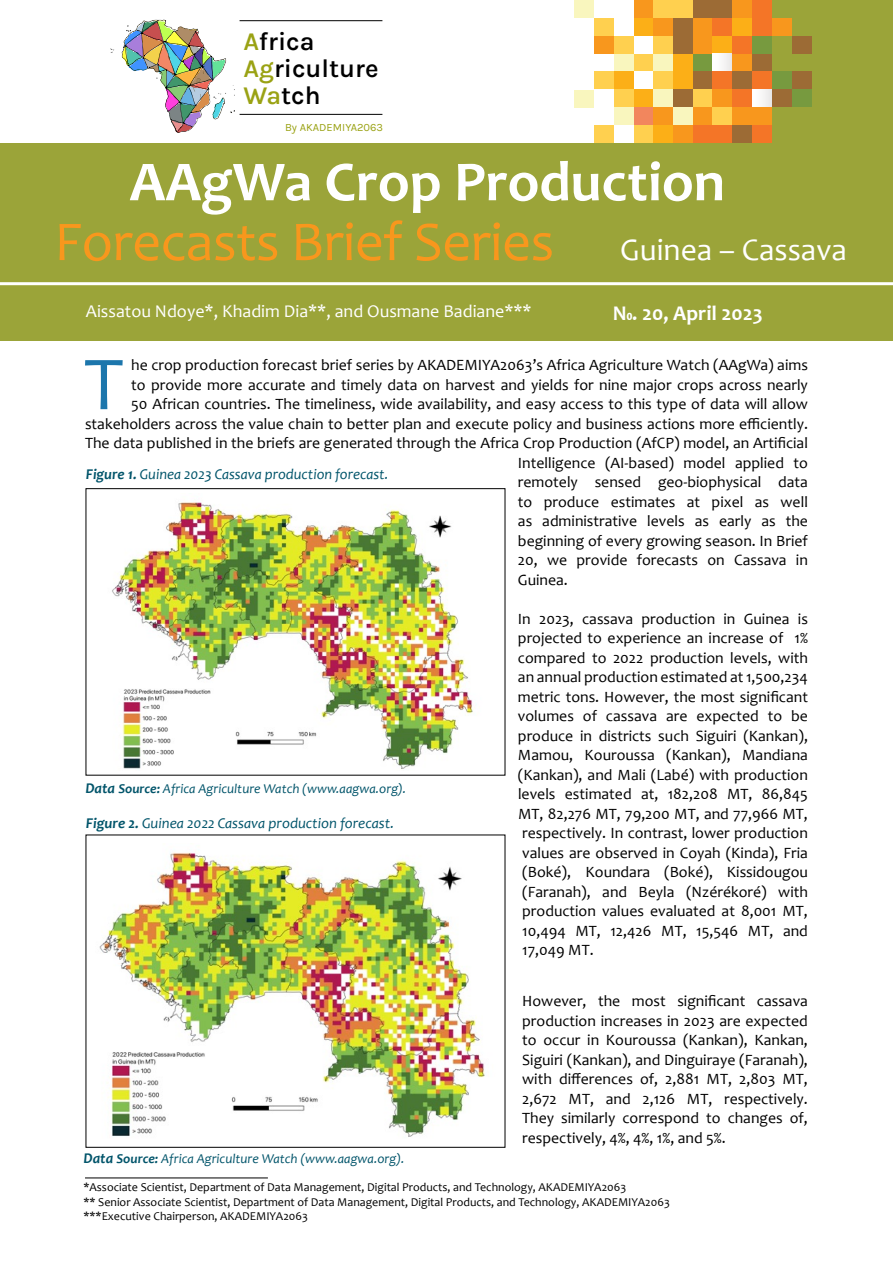
<style>
.page{position:relative;width:893px;height:1263px;background:#fff}
.page>*{position:absolute;margin:0;border:0;box-sizing:border-box;transform-origin:0 0}
.t1{font:77.1px "Candara";color:#1c76ac}
.t2{font:700 57px "Candara";color:#fff}
.t3{font:56.7px "Candara";letter-spacing:-.01em;color:#f8971d}
.t4{font:31.5px "Candara";color:#fff}
.t5{font:600 25.65px/27px "Karla";color:#000}
.t6{font:700 21px "Candara";color:#fff}
.t7{font:18px "Candara";color:#fff}
.t8{font:15.75px/19.5px "Candara";color:#000;text-align:justify}
.t9{font:italic 15px "Candara";color:#01546a}
.t10{font:italic 13.5px "Candara";color:#01546a}
.t11{font:12px/14.4px "Candara";color:#000}
.t12{font:11.1px "Karla";color:#9aa214}
.s1{color:#9aa214}
.s2{font-weight:700}
.s3{font-weight:700;font-size:15px}
</style>
<div class="page">
<div style="left:673px;top:0;width:220px;height:143px;background:#9ba439"></div>
<div style="left:673px;top:0;width:20px;height:18px;background:#ffd04f"></div>
<div style="left:673px;top:107px;width:20px;height:18px;background:#f9f6be"></div>
<div style="left:673px;top:125px;width:20px;height:18px;background:#f8971d"></div>
<div style="left:693px;top:0;width:19px;height:18px;background:#9c6b35"></div>
<svg style="left:673px;top:18px;width:39px;height:89px;background:#c1882a"></svg>
<div style="left:693px;top:89px;width:19px;height:18px;background:#ffd04f"></div>
<div style="left:693px;top:107px;width:19px;height:18px;background:#f8971d"></div>
<div style="left:693px;top:125px;width:19px;height:18px;background:#f47527"></div>
<div style="left:712px;top:0;width:20px;height:18px;background:#9c6b35"></div>
<div style="left:712px;top:18px;width:20px;height:18px;background:#f47527"></div>
<div style="left:712px;top:36px;width:20px;height:18px;background:#fcaf17"></div>
<div style="left:712px;top:54px;width:20px;height:18px;background:#f7f7f6"></div>
<div style="left:712px;top:72px;width:20px;height:17px;background:#f47527"></div>
<div style="left:712px;top:89px;width:20px;height:18px;background:#f8971d"></div>
<div style="left:712px;top:107px;width:20px;height:18px;background:#ffd04f"></div>
<div style="left:712px;top:125px;width:20px;height:18px;background:#f47527"></div>
<div style="left:732px;top:0;width:20px;height:18px;background:#f8971d"></div>
<div style="left:732px;top:18px;width:20px;height:18px;background:#fcaf17"></div>
<div style="left:732px;top:107px;width:20px;height:18px;background:#f8971d"></div>
<svg style="left:732px;top:125px;width:20px;height:18px"></svg>
<div style="left:752px;top:0;width:20px;height:18px;background:#f47527"></div>
<div style="left:752px;top:18px;width:20px;height:18px;background:#f47527"></div>
<div style="left:772px;top:18px;width:20px;height:18px;background:#f8971d"></div>
<svg style="left:732px;top:36px;width:80px;height:71px"></svg>
<div style="left:752px;top:107px;width:20px;height:18px;background:#f8971d"></div>
<div style="left:752px;top:125px;width:20px;height:18px;background:#f47527"></div>
<div style="left:653px;top:0;width:20px;height:18px;background:#ffd04f"></div>
<div style="left:653px;top:18px;width:20px;height:18px;background:#f8971d"></div>
<div style="left:653px;top:36px;width:20px;height:18px;background:#ffd04f"></div>
<div style="left:653px;top:54px;width:20px;height:18px;background:#f9f6be"></div>
<div style="left:653px;top:72px;width:20px;height:17px;background:#ffd04f"></div>
<div style="left:653px;top:89px;width:20px;height:18px;background:#f9f6be"></div>
<div style="left:653px;top:107px;width:20px;height:18px;background:#f8971d"></div>
<div style="left:653px;top:125px;width:20px;height:18px;background:#fcaf17"></div>
<div style="left:633px;top:0;width:20px;height:18px;background:#f8971d"></div>
<div style="left:633px;top:18px;width:20px;height:18px;background:#fcaf17"></div>
<div style="left:633px;top:54px;width:20px;height:18px;background:#ffd04f"></div>
<div style="left:633px;top:89px;width:20px;height:18px;background:#fcaf17"></div>
<div style="left:633px;top:107px;width:20px;height:18px;background:#f2865d"></div>
<div style="left:633px;top:125px;width:20px;height:18px;background:#ffd04f"></div>
<div style="left:614px;top:0;width:20px;height:18px;background:#fff"></div>
<div style="left:614px;top:18px;width:20px;height:18px;background:#fff"></div>
<div style="left:614px;top:36px;width:20px;height:18px;background:#ffd04f"></div>
<div style="left:614px;top:54px;width:20px;height:18px;background:#f9f6be"></div>
<div style="left:614px;top:72px;width:20px;height:17px;background:#fcaf17"></div>
<div style="left:614px;top:89px;width:20px;height:18px;background:#ffd04f"></div>
<div style="left:594px;top:125px;width:20px;height:18px;background:#ffd04f"></div>
<div style="left:614px;top:107px;width:20px;height:18px;background:#f9f6be"></div>
<div style="left:614px;top:125px;width:20px;height:18px;background:#fff"></div>
<div style="left:594px;top:18px;width:20px;height:18px;background:#ffd04f"></div>
<div style="left:594px;top:36px;width:20px;height:18px;background:#f8971d"></div>
<div style="left:594px;top:72px;width:20px;height:17px;background:#ffd04f"></div>
<div style="left:574px;top:0;width:20px;height:18px;background:#f9f6be"></div>
<div style="left:575px;top:90px;width:19px;height:17px;background:#f9f6be"></div>
<div style="left:0;top:143px;width:893px;height:198px;background:#9ba439"></div>
<img style="left:112px;top:502px;width:361px;height:267px">
<hr style="left:240px;top:20px;width:142px;height:1px;background:#000">
<hr style="left:240px;top:114px;width:142px;height:1px;background:#000">
<img style="left:122px;top:20px;width:103px;height:113px">
<hr style="left:0;top:282px;width:893px;height:3px;background:#fff">
<img style="left:99px;top:852px;width:386px;height:285px">
<hr style="left:85px;top:1177px;width:183px;height:1px;background:#000">
<h3 class="t5" style="left:244px;top:27px;width:137px"><span class="s1">A</span>frica<br><span class="s1">Ag</span>riculture<br><span class="s1">Wa</span>tch</h3>
<p class="t12" style="left:285px;top:120px;width:99px">By AKADEMIYA2063</p>
<h2 class="t2" style="left:129px;top:146px;width:597px">AAgWa Crop Production</h2>
<h3 class="t3" style="left:54px;top:206px;width:501px">Forecasts Brief Series</h3>
<h3 class="t4" style="left:620px;top:230px;width:228px">Guinea – Cassava</h3>
<p class="t7" style="left:86px;top:300px;width:447px">Aissatou Ndoye*, Khadim Dia**, and Ousmane Badiane***</p>
<h3 class="t6" style="left:613px;top:300px;width:152px">N0. 20, April 2023</h3>
<h1 class="t1" style="left:84px;top:336px;width:41px">T</h1>
<p class="t8" style="left:131px;top:355px;width:678px">he crop production forecast brief series by AKADEMIYA2063’s Africa Agriculture Watch (AAgWa) aims</p>
<p class="t8" style="left:131px;top:375px;width:678px">to provide more accurate and timely data on harvest and yields for nine major crops across nearly</p>
<p class="t8" style="left:131px;top:394px;width:678px">50 African countries. The timeliness, wide availability, and easy access to this type of data will allow</p>
<p class="t8" style="left:85px;top:414px;width:724px">stakeholders across the value chain to better plan and execute policy and business actions more efficiently.</p>
<p class="t8" style="left:85px;top:433px;width:724px">The data published in the briefs are generated through the Africa Crop Production (AfCP) model, an Artificial</p>
<p class="t8" style="left:518px;top:453px;width:291px">Intelligence (AI-based) model applied to</p>
<p class="t8" style="left:518px;top:472px;width:291px">remotely sensed geo-biophysical data</p>
<p class="t8" style="left:518px;top:492px;width:291px">to produce estimates at pixel as well</p>
<p class="t8" style="left:518px;top:511px;width:291px">as administrative levels as early as the</p>
<p class="t8" style="left:518px;top:531px;width:291px">beginning of every growing season. In Brief</p>
<p class="t8" style="left:518px;top:550px;width:291px">20, we provide forecasts on Cassava in</p>
<p class="t8" style="left:518px;top:570px;width:51px">Guinea.</p>
<p class="t8" style="left:518px;top:609px;width:292px">In 2023, cassava production in Guinea is projected to experience an increase of 1% compared to 2022 production levels, with an annual production estimated at 1,500,234 metric tons. However, the most significant volumes of cassava are expected to be produce in districts such Siguiri (Kankan), Mamou, Kouroussa (Kankan), Mandiana (Kankan), and Mali (Labé) with production levels estimated at, 182,208 MT, 86,845<br>MT, 82,276 MT, 79,200 MT, and 77,966 MT, respectively. In contrast, lower production values are observed in Coyah (Kinda), Fria (Boké), Koundara (Boké), Kissidougou (Faranah), and Beyla (Nzérékoré) with production values evaluated at 8,001 MT, 10,494 MT, 12,426 MT, 15,546 MT, and 17,049 MT.</p>
<p class="t8" style="left:522px;top:991px;width:287px">However, the most significant cassava production increases in 2023 are expected to occur in Kouroussa (Kankan), Kankan, Siguiri (Kankan), and Dinguiraye (Faranah), with differences of, 2,881 MT, 2,803 MT, 2,672 MT, and 2,126 MT, respectively.<br>They similarly correspond to changes of, respectively, 4%, 4%, 1%, and 5%.</p>
<p class="t9" style="left:86px;top:464px;width:304px"><span class="s2">Figure 1.</span> Guinea 2023 Cassava production forecast.</p>
<p class="t10" style="left:85px;top:780px;width:322px"><span class="s3">Data</span> <span class="s2">Source:</span> Africa Agriculture Watch (www.aagwa.org).</p>
<p class="t9" style="left:86px;top:814px;width:310px"><span class="s2">Figure 2.</span> Guinea 2022 Cassava production forecast.</p>
<p class="t10" style="left:84px;top:1150px;width:323px"><span class="s3">Data</span> <span class="s2">Source:</span> Africa Agriculture Watch (www.aagwa.org).</p>
<p class="t11" style="left:84px;top:1180px;width:588px">*Associate Scientist, Department of Data Management, Digital Products, and Technology, AKADEMIYA2063<br>** Senior Associate Scientist, Department of Data Management, Digital Products, and Technology, AKADEMIYA2063 ***Executive Chairperson, AKADEMIYA2063</p>
</div>
